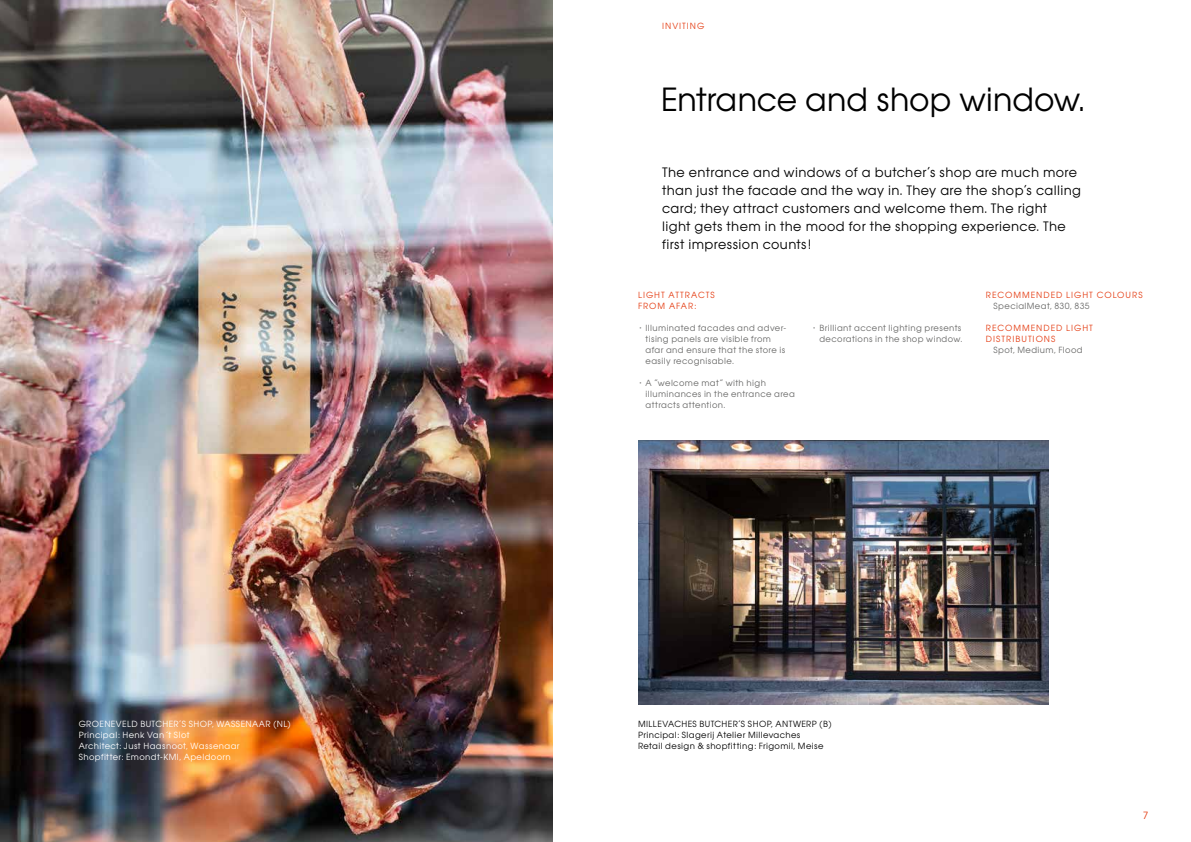
<style>
.page{position:relative;width:1191px;height:842px;background:#fff}
.page>*{position:absolute;margin:0;border:0;box-sizing:border-box;transform-origin:0 0}
.t1{font:32px "Avant Garde SB";letter-spacing:-.005em;color:#000}
.t2{font:13px/18px "Avant Garde SB";letter-spacing:.03em;color:#000}
.t3{font:10px "Avant Garde SB";color:#e4390e}
.t4{font:8.5px/11px "Avant Garde SB";letter-spacing:.045em;color:#686867}
.t5{font:8.5px/11px "Avant Garde SB";letter-spacing:.045em;color:#fff}
.t6{font:8.5px/11px "Avant Garde SB";letter-spacing:.045em;color:#000}
.t7{font:8.5px/11px "Avant Garde SB";letter-spacing:.115em;color:#e4390e}
</style>
<div class="page">
<img style="left:0;top:0;width:553px;height:842px">
<img style="left:638px;top:441px;width:410px;height:264px">
<p class="t7" style="left:662px;top:21px;width:44px">INVITING</p>
<h1 class="t1" style="left:660px;top:81px;width:425px">Entrance and shop window.</h1>
<p class="t2" style="left:662px;top:163px;width:420px">The entrance and windows of a butcher’s shop are much more than just the facade and the way in. They are the shop’s calling card; they attract customers and welcome them. The right<br>light gets them in the mood for the shopping experience. The first impression counts!</p>
<p class="t7" style="left:638px;top:289px;width:78px">LIGHT ATTRACTS<br>FROM AFAR:</p>
<p class="t4" style="left:645px;top:322px;width:142px;text-indent:-7px">· Illuminated facades and adver&shy;tising panels are visible from afar and ensure that the store is easily recognisable.</p>
<p class="t4" style="left:645px;top:377px;width:151px;text-indent:-7px">· A “welcome mat” with high illuminances in the entrance area attracts attention.</p>
<p class="t4" style="left:812px;top:322px;width:151px;text-align:right">· Brilliant accent lighting presents decorations in the shop window.</p>
<p class="t7" style="left:986px;top:289px;width:158px">RECOMMENDED LIGHT COLOURS</p>
<p class="t4" style="left:993px;top:300px;width:98px">SpecialMeat, 830, 835</p>
<p class="t7" style="left:986px;top:322px;width:109px">RECOMMENDED LIGHT<br>DISTRIBUTIONS</p>
<p class="t4" style="left:993px;top:344px;width:91px">Spot, Medium, Flood</p>
<p class="t5" style="left:79px;top:718px;width:213px">GROENEVELD BUTCHER’S SHOP, WASSENAAR (NL)<br>Principal: Henk Van ´t Slot<br>Architect: Just Haasnoot, Wassenaar<br>Shopfitter: Emondt-KMI, Apeldoorn</p>
<p class="t6" style="left:638px;top:718px;width:195px">MILLEVACHES BUTCHER’S SHOP, ANTWERP (B)<br>Principal: Slagerij Atelier Millevaches<br>Retail design &amp; shopfitting: Frigomil, Meise</p>
<p class="t3" style="left:1142px;top:810px;width:7px">7</p>
</div>
